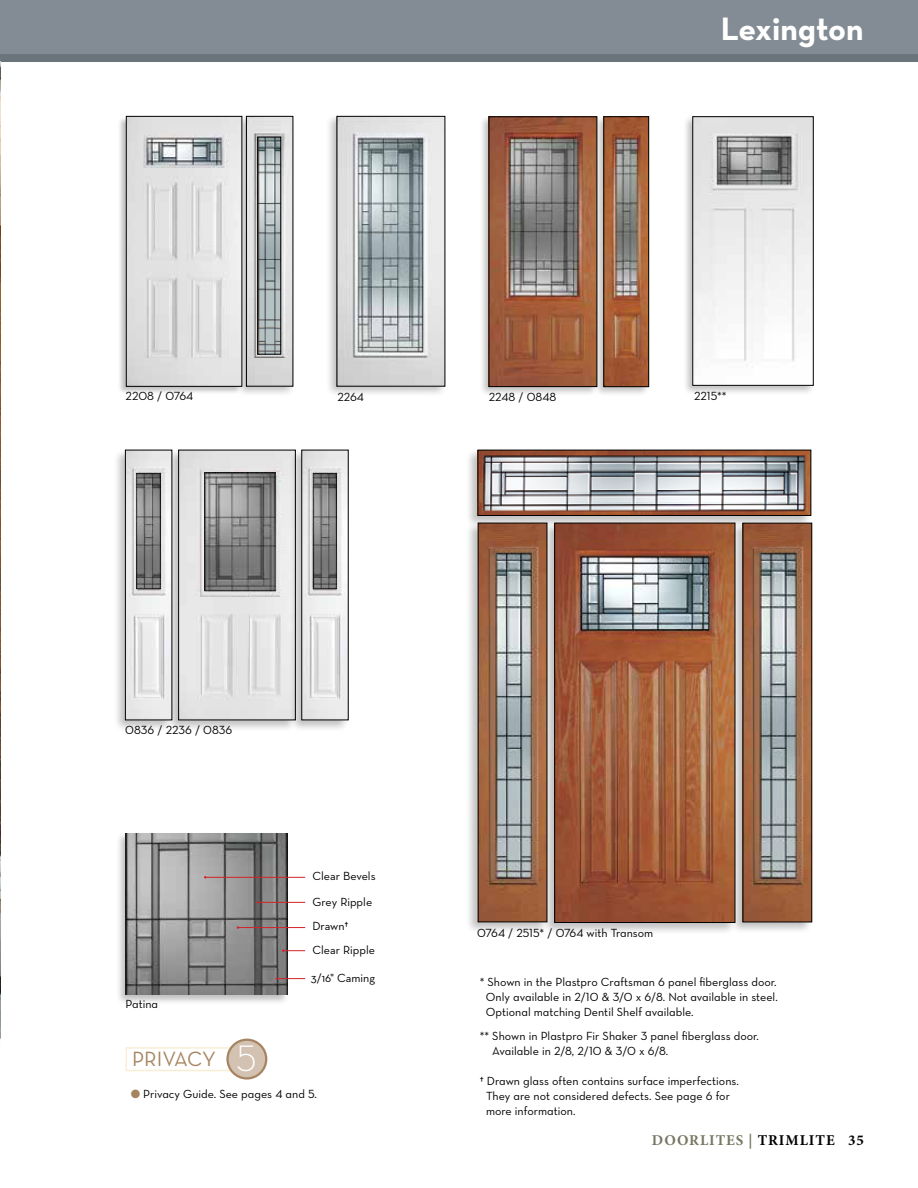
<style>
.page{position:relative;width:918px;height:1188px;background:#fff}
.page>*{position:absolute;margin:0;border:0;box-sizing:border-box;transform-origin:0 0}
.t1{font:33px "Neutra Text Bold Alt";color:#fff}
.t2{font:21px "Neutra Text Book Alt";letter-spacing:-.01em;color:#a68462}
.t3{font:700 15px "Minion Pro";letter-spacing:.06em;color:#767662}
.t4{font:12px/15px "Neutra Text Book Alt";color:#000}
.t5{font:12px/24px "Neutra Text";color:#000}
.s1{font-family:"Neutra Text Light Alt";font-size:37.5px;color:#fff}
.s2{color:#a68462}
.s3{font-family:"Neutra Text"}
.s4{color:#000}
</style>
<div class="page">
<div style="left:0;top:0;width:918px;height:62px;background:#6a747b"></div>
<div style="left:0;top:0;width:918px;height:53px;background:#838c94"></div>
<img style="left:0;top:62px;width:1px;height:978px">
<div style="left:166px;top:448px;width:131px;height:284px;background:#000;opacity:.25"></div>
<img style="left:181px;top:452px;width:108px;height:266px">
<div style="left:113px;top:448px;width:61px;height:284px;background:#000;opacity:.25"></div>
<img style="left:127px;top:452px;width:43px;height:266px">
<div style="left:125px;top:450px;width:47px;height:270px;border:1px solid #000"></div>
<div style="left:289px;top:448px;width:61px;height:284px;background:#000;opacity:.25"></div>
<img style="left:304px;top:452px;width:42px;height:266px">
<div style="left:466px;top:448px;width:347px;height:80px;background:#000;opacity:.25"></div>
<img style="left:480px;top:452px;width:329px;height:62px">
<div style="left:478px;top:450px;width:333px;height:66px;border:1px solid #000"></div>
<div style="left:731px;top:521px;width:83px;height:414px;background:#000;opacity:.25"></div>
<img style="left:745px;top:525px;width:65px;height:395px">
<div style="left:743px;top:523px;width:69px;height:399px;border:1px solid #000"></div>
<div style="left:542px;top:521px;width:195px;height:414px;background:#000;opacity:.25"></div>
<img style="left:557px;top:525px;width:176px;height:396px">
<div style="left:466px;top:521px;width:83px;height:414px;background:#000;opacity:.25"></div>
<img style="left:480px;top:525px;width:65px;height:395px">
<div style="left:478px;top:523px;width:69px;height:399px;border:1px solid #000"></div>
<div style="left:115px;top:831px;width:174px;height:174px;background:#000;opacity:.25"></div>
<img style="left:126px;top:833px;width:162px;height:162px">
<div style="left:478px;top:115px;width:121px;height:282px;background:#000;opacity:.25"></div>
<img style="left:491px;top:119px;width:102px;height:266px">
<div style="left:593px;top:115px;width:58px;height:282px;background:#000;opacity:.25"></div>
<img style="left:606px;top:119px;width:41px;height:266px">
<div style="left:604px;top:117px;width:45px;height:270px;border:1px solid #000"></div>
<div style="left:326px;top:114px;width:122px;height:284px;background:#000;opacity:.25"></div>
<img style="left:339px;top:118px;width:104px;height:266px">
<div style="left:126px;top:1047px;width:130px;height:24px;border:2px solid #f7eed4"></div>
<div style="left:228px;top:1040px;width:38px;height:38px;background:#d3c2b1;border-radius:50%"></div>
<div style="left:226px;top:1039px;width:41px;height:41px;border:2px solid #a68462;border-radius:50%"></div>
<div style="left:235px;top:114px;width:61px;height:284px;background:#000;opacity:.25"></div>
<img style="left:248px;top:118px;width:43px;height:266px">
<div style="left:246px;top:116px;width:47px;height:270px;border:1px solid #000"></div>
<img style="left:260px;top:139px;width:19px;height:213px">
<div style="left:258px;top:137px;width:23px;height:217px;border:1px solid #000"></div>
<div style="left:117px;top:116px;width:125px;height:279px;background:#000;opacity:.25"></div>
<img style="left:128px;top:118px;width:112px;height:266px">
<div style="left:126px;top:116px;width:116px;height:270px;border:1px solid #000"></div>
<div style="left:682px;top:115px;width:133px;height:281px;background:#000;opacity:.25"></div>
<img style="left:695px;top:119px;width:116px;height:264px">
<img style="left:205px;top:473px;width:70px;height:117px">
<img style="left:137px;top:473px;width:23px;height:116px">
<img style="left:313px;top:473px;width:24px;height:116px">
<svg style="left:276px;top:977px;width:29px;height:3px"></svg>
<svg style="left:282px;top:949px;width:23px;height:3px"></svg>
<hr style="left:238px;top:927px;width:67px;height:1px;background:#d2232a">
<hr style="left:258px;top:902px;width:47px;height:1px;background:#d2232a">
<hr style="left:205px;top:877px;width:100px;height:1px;background:#d2232a">
<h1 class="t1" style="left:721px;top:9px;width:145px">Lexington</h1>
<p class="t4" style="left:126px;top:388px;width:69px">2208 / 0764</p>
<p class="t4" style="left:694px;top:388px;width:34px">2215**</p>
<p class="t4" style="left:337px;top:389px;width:28px">2264</p>
<p class="t4" style="left:489px;top:389px;width:69px">2248 / 0848</p>
<p class="t4" style="left:125px;top:723px;width:109px">0836 / 2236 / 0836</p>
<p class="t4" style="left:126px;top:996px;width:34px">Patina</p>
<h2 class="t2" style="left:132px;top:1046px;width:126px">PRIVACY <span class="s1">5</span></h2>
<p class="t5" style="left:313px;top:864px;width:65px">Clear Bevels</p>
<p class="t5" style="left:313px;top:890px;width:64px">Grey Ripple<br>Drawn†<br>Clear Ripple</p>
<p class="t4" style="left:477px;top:925px;width:178px">0764 / 2515* / 0764 with Transom</p>
<p class="t5" style="left:311px;top:965px;width:66px">3/16" Caming</p>
<p class="t4" style="left:486px;top:974px;width:293px;text-align:justify;text-indent:-6px">* Shown in the Plastpro Craftsman 6 panel fiberglass door.<br>Only available in 2/10 &amp; 3/0 x 6/8. Not available in steel.<br>Optional matching Dentil Shelf available.</p>
<p class="t4" style="left:492px;top:1028px;width:268px;text-indent:-13px">** Shown in Plastpro Fir Shaker 3 panel fiberglass door.<br>Available in 2/8, 2/10 &amp; 3/0 x 6/8.</p>
<p class="t4" style="left:131px;top:1086px;width:188px"><span class="s2">●</span> Privacy Guide. See pages 4 and 5.</p>
<p class="t4" style="left:486px;top:1073px;width:254px;text-indent:-6px"><span class="s3">†</span> Drawn glass often contains surface imperfections.<br>They are not considered defects. See page 6 for more information.</p>
<p class="t3" style="left:652px;top:1130px;width:214px">DOORLITES | <span class="s4">TRIMLITE 35</span></p>
</div>
